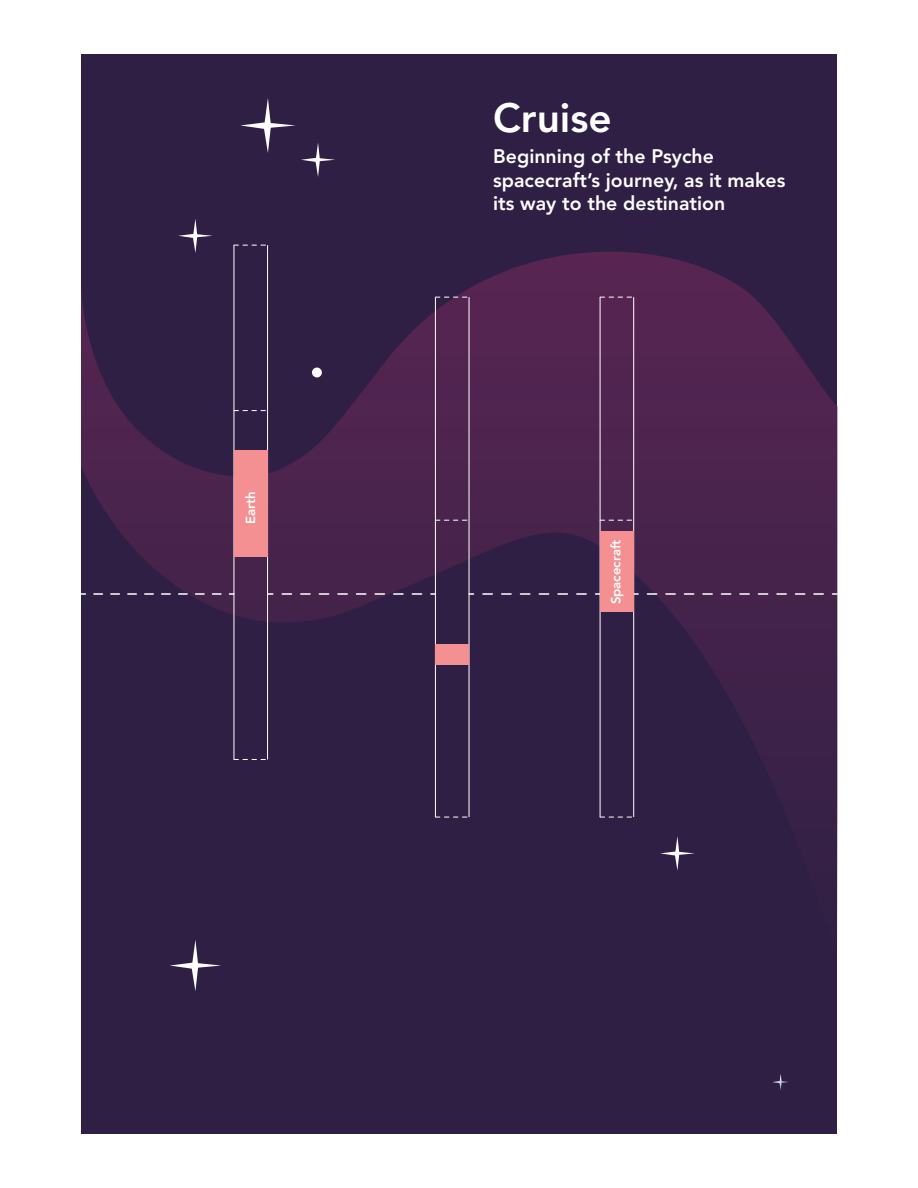
<style>
.page{position:relative;width:918px;height:1188px;background:#fff}
.page>*{position:absolute;margin:0;border:0;box-sizing:border-box;transform-origin:0 0}
.t1{font:800 40.5px "Avenir LT Std";color:#fff}
.t2{font:800 19.5px/23.4px "Avenir LT Std";color:#fff}
.t3{font:800 13.2px "Avenir LT Std";color:#fff}
</style>
<div class="page">
<div style="left:81px;top:54px;width:756px;height:1080px;background:#2f1f44"></div>
<svg style="left:81px;top:252px;width:756px;height:566px"></svg>
<svg style="left:94px;top:593px;width:140px;height:2px"></svg>
<svg style="left:240px;top:98px;width:95px;height:79px"></svg>
<svg style="left:660px;top:836px;width:34px;height:35px"></svg>
<svg style="left:178px;top:219px;width:35px;height:34px"></svg>
<svg style="left:772px;top:1074px;width:17px;height:16px"></svg>
<svg style="left:170px;top:940px;width:51px;height:51px"></svg>
<div style="left:312px;top:368px;width:10px;height:9px;background:#fff;border-radius:50%"></div>
<svg style="left:282px;top:593px;width:153px;height:2px"></svg>
<svg style="left:483px;top:593px;width:117px;height:2px"></svg>
<svg style="left:647px;top:593px;width:190px;height:2px"></svg>
<svg style="left:235px;top:410px;width:32px;height:1px"></svg>
<svg style="left:436px;top:520px;width:33px;height:1px"></svg>
<hr style="left:234px;top:245px;width:1px;height:514px;background:#fff">
<hr style="left:267px;top:245px;width:1px;height:514px;background:#fff">
<hr style="left:435px;top:297px;width:1px;height:520px;background:#fff">
<hr style="left:469px;top:297px;width:1px;height:520px;background:#fff">
<hr style="left:600px;top:297px;width:1px;height:520px;background:#fff">
<hr style="left:633px;top:297px;width:1px;height:520px;background:#fff">
<svg style="left:600px;top:520px;width:34px;height:1px"></svg>
<svg style="left:234px;top:245px;width:34px;height:1px"></svg>
<svg style="left:234px;top:759px;width:34px;height:1px"></svg>
<svg style="left:435px;top:817px;width:34px;height:1px"></svg>
<svg style="left:435px;top:297px;width:34px;height:1px"></svg>
<svg style="left:600px;top:297px;width:34px;height:1px"></svg>
<svg style="left:600px;top:817px;width:34px;height:1px"></svg>
<div style="left:234px;top:451px;width:33px;height:106px;background:#f49092"></div>
<div style="left:436px;top:644px;width:33px;height:21px;background:#f49092"></div>
<div style="left:600px;top:532px;width:33px;height:80px;background:#f49092"></div>
<p class="t3" style="left:243px;top:524px;width:34px;rotate:-90deg">Earth</p>
<h1 class="t1" style="left:493px;top:94px;width:120px">Cruise</h1>
<p class="t2" style="left:493px;top:145px;width:294px">Beginning of the Psyche spacecraft’s journey, as it makes its way to the destination</p>
<p class="t3" style="left:608px;top:604px;width:66px;rotate:-90deg">Spacecraft</p>
</div>
